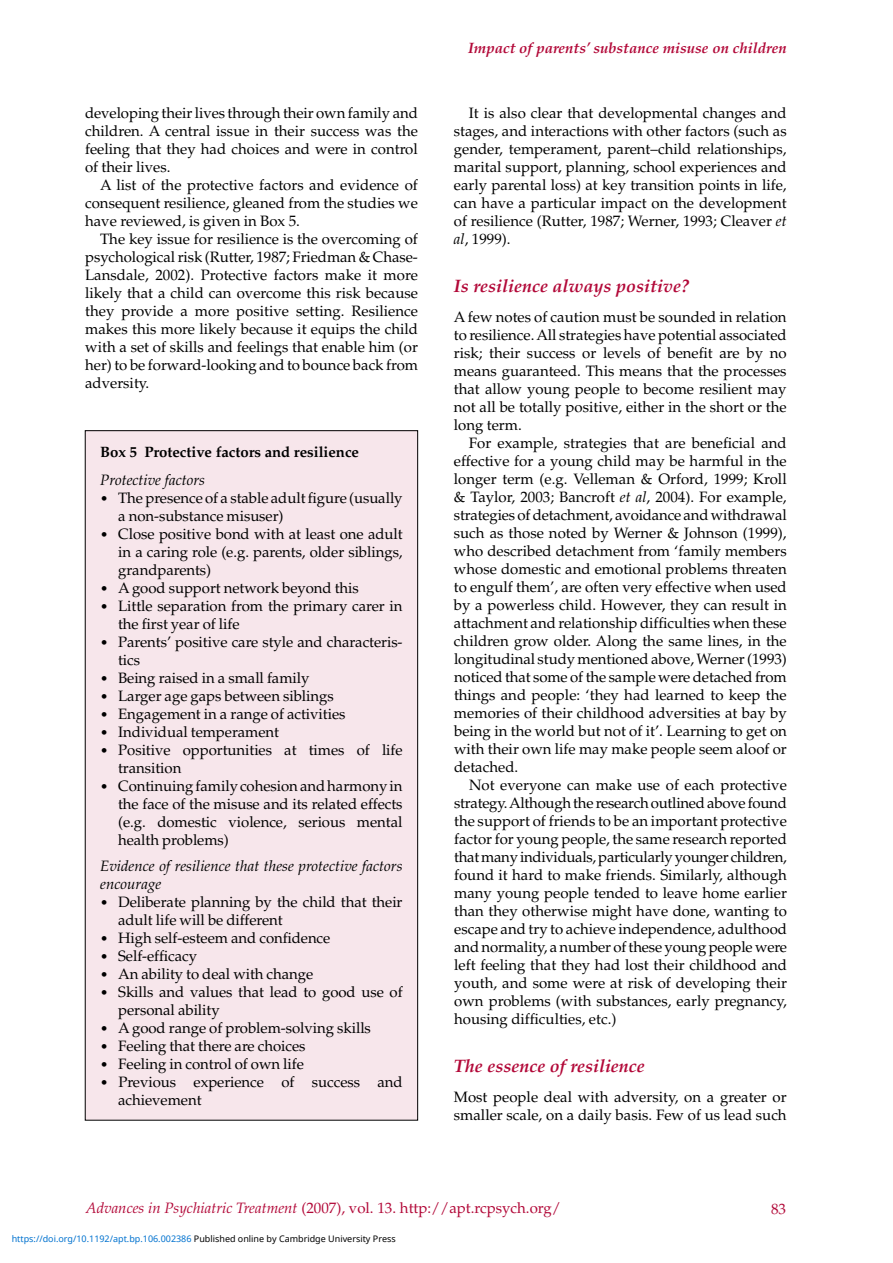
<style>
.page{position:relative;width:893px;height:1263px;background:#fff}
.page>*{position:absolute;margin:0;border:0;box-sizing:border-box;transform-origin:0 0}
.t1{font:italic 700 18px "Palatino";color:#b20838}
.t2{font:15px/18px "Palatino";letter-spacing:-.005em;color:#000;text-align:justify}
.t3{font:italic 15px/18px "Palatino";color:#000}
.t4{font:15px "Palatino";color:#b20838}
.t5{font:italic 700 15px "Palatino";color:#b20838}
.t6{font:700 15px "Palatino";letter-spacing:-.005em;color:#000}
.t7{font:13.5px/18px "Palatino";color:#000;text-align:justify}
.t8{font:9px "Noto Sans";color:#0172cf}
.s1{font-style:italic}
.s2{color:#000}
</style>
<div class="page">
<div style="left:85px;top:431px;width:333px;height:689px;background:#f7e6eb"></div>
<p class="t2" style="left:85px;top:104px;width:334px">developing their lives through their own family and children. A central issue in their success was the feeling that they had choices and were in control of their lives.</p>
<p class="t2" style="left:85px;top:176px;width:334px;text-indent:15px">A list of the protective factors and evidence of consequent resilience, gleaned from the studies we have reviewed, is given in Box 5.</p>
<p class="t2" style="left:85px;top:230px;width:335px;text-indent:15px">The key issue for resilience is the overcoming of psychological risk (Rutter, 1987; Friedman &amp; Chase-Lansdale, 2002). Protective factors make it more likely that a child can overcome this risk because they provide a more positive setting. Resilience makes this more likely because it equips the child with a set of skills and feelings that enable him (or her) to be forward-looking and to bounce back from adversity.</p>
<p class="t6" style="left:100px;top:443px;width:260px">Box 5 Protective factors and resilience</p>
<p class="t3" style="left:100px;top:471px;width:106px">Protective factors</p>
<p class="t2" style="left:118px;top:489px;width:286px;text-align:left">The presence of a stable adult figure (usually a non-substance misuser)<br>Close positive bond with at least one adult in a caring role (e.g. parents, older siblings, grandparents)<br>Agood support network beyond this<br>Little separation from the primary carer in the first year of life<br>Parents’ positive care style and characteris&shy;tics<br>Being raised in a small family<br>Larger age gaps between siblings<br>Engagement in a range of activities<br>Individual temperament<br>Positive opportunities at times of life transition<br>Continuingfamilycohesionandharmonyin the face of the misuse and its related effects (e.g. domestic violence, serious mental health problems)</p>
<p class="t3" style="left:100px;top:857px;width:304px">Evidence of resilience that these protective factors encourage</p>
<p class="t2" style="left:118px;top:893px;width:286px;text-align:left">Deliberate planning by the child that their adult life will be different<br>High self-esteem and confidence<br>Self-efficacy<br>An ability to deal with change<br>Skills and values that lead to good use of personal ability<br>Agood range of problem-solving skills<br>Feeling that there are choices<br>Feeling in control of own life<br>Previous experience of success and achievement</p>
<p class="t7" style="left:100px;top:489px;width:10px">•</p>
<p class="t7" style="left:100px;top:525px;width:10px">•</p>
<p class="t7" style="left:100px;top:579px;width:10px">• •</p>
<p class="t7" style="left:100px;top:633px;width:10px">•</p>
<p class="t7" style="left:100px;top:669px;width:10px">• • • • •</p>
<p class="t7" style="left:100px;top:777px;width:10px">•</p>
<p class="t7" style="left:100px;top:894px;width:10px">•</p>
<p class="t7" style="left:100px;top:930px;width:10px">• • • •</p>
<p class="t7" style="left:100px;top:1020px;width:10px">• • • •</p>
<p class="t5" style="left:468px;top:40px;width:320px">Impact of parents’ substance misuse on children</p>
<p class="t2" style="left:454px;top:104px;width:334px;text-indent:15px">It is also clear that developmental changes and stages, and interactions with other factors (such as gender, temperament, parent–child relationships, marital support, planning, school experiences and early parental loss) at key transition points in life, can have a particular impact on the development of resilience (Rutter, 1987; Werner, 1993; Cleaver <span class="s1">et al</span>, 1999).</p>
<p class="t1" style="left:454px;top:276px;width:237px">Is resilience always positive?</p>
<p class="t2" style="left:454px;top:309px;width:334px">A few notes of caution must be sounded in relation to resilience.All strategies have potential associated risk; their success or levels of benefit are by no means guaranteed. This means that the processes that allow young people to become resilient may not all be totally positive, either in the short or the long term.</p>
<p class="t2" style="left:454px;top:435px;width:335px;text-indent:15px">For example, strategies that are beneficial and effective for a young child may be harmful in the longer term (e.g. Velleman &amp; Orford, 1999; Kroll &amp; Taylor, 2003; Bancroft <span class="s1">et al</span>, 2004). For example, strategies of detachment, avoidance and withdrawal such as those noted by Werner &amp; Johnson (1999), who described detachment from ‘family members whose domestic and emotional problems threaten to engulf them’, are often very effective when used by a powerless child. However, they can result in attachment and relationship difficulties when these children grow older. Along the same lines, in the longitudinal study mentioned above, Werner (1993) noticed that some of the sample were detached from things and people: ‘they had learned to keep the memories of their childhood adversities at bay by being in the world but not of it’. Learning to get on with their own life may make people seem aloof or detached.</p>
<p class="t2" style="left:454px;top:777px;width:334px;text-indent:15px">Not everyone can make use of each protective strategy.Although the research outlined above found the support of friends to be an important protective factor for young people, the same research reported thatmanyindividuals,particularlyyounger children, found it hard to make friends. Similarly, although many young people tended to leave home earlier than they otherwise might have done, wanting to escape and try to achieve independence, adulthood and normality, a number of these young people were left feeling that they had lost their childhood and youth, and some were at risk of developing their own problems (with substances, early pregnancy, housing difficulties, etc.)</p>
<p class="t1" style="left:454px;top:1055px;width:193px">The essence of resilience</p>
<p class="t2" style="left:454px;top:1088px;width:334px">Most people deal with adversity, on a greater or smaller scale, on a daily basis. Few of us lead such</p>
<p class="t4" style="left:86px;top:1199px;width:477px"><span class="s1">Advances in Psychiatric Treatment</span> (2007), vol. 13. http://apt.rcpsych.org/</p>
<p class="t4" style="left:771px;top:1200px;width:16px">83</p>
<p class="t8" style="left:12px;top:1232px;width:386px">https://doi.org/10.1192/apt.bp.106.002386 <span class="s2">Published online by Cambridge University Press</span></p>
</div>
